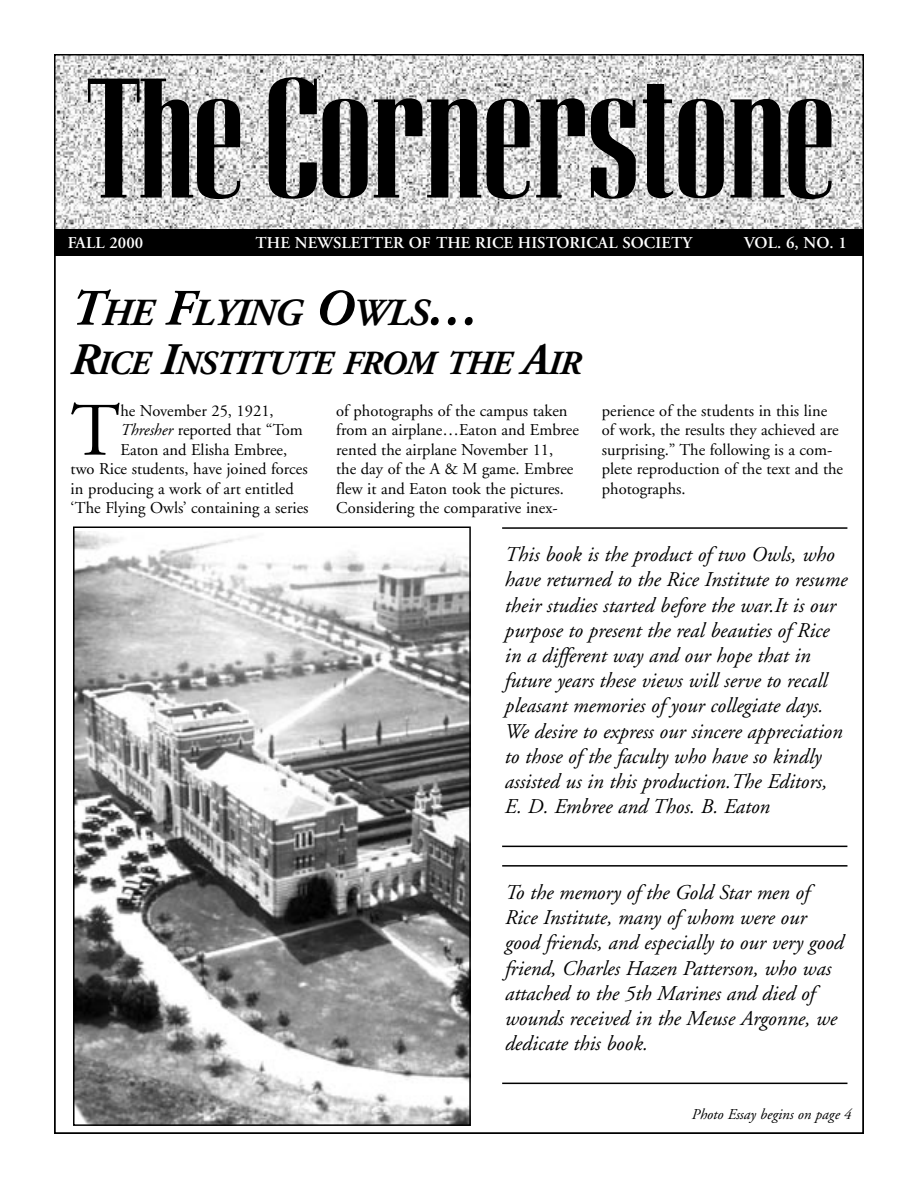
<style>
.page{position:relative;width:918px;height:1188px;background:#fff}
.page>*{position:absolute;margin:0;border:0;box-sizing:border-box;transform-origin:0 0}
.t1{font:150px "Corvinus Skyline";letter-spacing:-.03em;color:#000}
.Drop_Cap_Copy{font:75.3px "Adobe Garamond";color:#000}
.HEADERS_2000{font:italic 700 38.25px "Adobe Garamond";letter-spacing:-.035em;color:#000}
.HEADERS_2000-2{font:italic 700 33.75px "Adobe Garamond";letter-spacing:-.035em;color:#000}
.PULL_QUOTES_CORRECT{font:italic 21px/25.2px "Adobe Garamond";color:#000}
.Drop_Cap_Copy-2{font:16.5px/19.5px "Adobe Garamond";color:#000}
.t2{font:600 16.5px "Adobe Garamond";letter-spacing:.005em;color:#fff}
.Captions{font:italic 15px "Adobe Garamond";color:#000}
.s1{font-size:51px}
.s2{font-size:45px}
.s3{font-style:italic}
</style>
<div class="page">
<img style="left:57px;top:57px;width:804px;height:172px">
<div style="left:54px;top:229px;width:810px;height:27px;background:#000"></div>
<hr style="left:502px;top:527px;width:345px;height:2px;background:#000">
<hr style="left:502px;top:846px;width:345px;height:1px;background:#000">
<hr style="left:502px;top:865px;width:345px;height:2px;background:#000">
<hr style="left:502px;top:1083px;width:345px;height:1px;background:#000">
<img style="left:76px;top:531px;width:392px;height:592px">
<div style="left:73px;top:526px;width:398px;height:600px;border:2px solid #000"></div>
<p class="t1" style="left:82px;top:56px;width:757px">The Cornerstone</p>
<p class="t2" style="left:68px;top:234px;width:77px">FALL 2000</p>
<p class="t2" style="left:256px;top:234px;width:438px">THE NEWSLETTER OF THE RICE HISTORICAL SOCIETY</p>
<p class="t2" style="left:744px;top:234px;width:104px">VOL. 6, NO. 1</p>
<p class="HEADERS_2000" style="left:70px;top:292px;width:410px"><span class="s1">T</span>HE <span class="s1">F</span>LYING <span class="s1">O</span>WLS<span class="s1">…</span></p>
<p class="HEADERS_2000-2" style="left:70px;top:345px;width:512px"><span class="s2">R</span>ICE <span class="s2">I</span>NSTITUTE FROM THE <span class="s2">A</span>IR</p>
<p class="Drop_Cap_Copy" style="left:71px;top:391px;width:51px">T</p>
<p class="Drop_Cap_Copy-2" style="left:120px;top:401px;width:155px">he November 25, 1921,</p>
<p class="Drop_Cap_Copy-2" style="left:120px;top:421px;width:184px"><span class="s3">Thresher</span> reported that “Tom</p>
<p class="Drop_Cap_Copy-2" style="left:120px;top:440px;width:168px">Eaton and Elisha Embree,</p>
<p class="Drop_Cap_Copy-2" style="left:71px;top:460px;width:239px">two Rice students, have joined forces</p>
<p class="Drop_Cap_Copy-2" style="left:71px;top:479px;width:225px">in producing a work of art entitled</p>
<p class="Drop_Cap_Copy-2" style="left:71px;top:499px;width:239px">‘The Flying Owls’ containing a series</p>
<p class="Drop_Cap_Copy-2" style="left:336px;top:401px;width:244px">of photographs of the campus taken from an airplane…Eaton and Embree rented the airplane November 11,<br>the day of the A &amp; M game. Embree flew it and Eaton took the pictures.<br>Considering the comparative inex-</p>
<p class="Drop_Cap_Copy-2" style="left:602px;top:401px;width:243px">perience of the students in this line of work, the results they achieved are surprising.” The following is a com&shy;plete reproduction of the text and the photographs.</p>
<p class="PULL_QUOTES_CORRECT" style="left:505px;top:543px;width:344px">This book is the product of two Owls, who have returned to the Rice Institute to resume their studies started before the war.It is our purpose to present the real beauties of Rice in a different way and our hope that in future years these views will serve to recall pleasant memories of your collegiate days.<br>We desire to express our sincere appreciation to those of the faculty who have so kindly assisted us in this production.The Editors, E. D. Embree and Thos. B. Eaton</p>
<p class="PULL_QUOTES_CORRECT" style="left:505px;top:880px;width:340px">To the memory of the Gold Star men of Rice Institute, many of whom were our good friends, and especially to our very good friend, Charles Hazen Patterson, who was attached to the 5th Marines and died of wounds received in the Meuse Argonne, we dedicate this book.</p>
<p class="Captions" style="left:692px;top:1106px;width:161px">Photo Essay begins on page 4</p>
</div>
